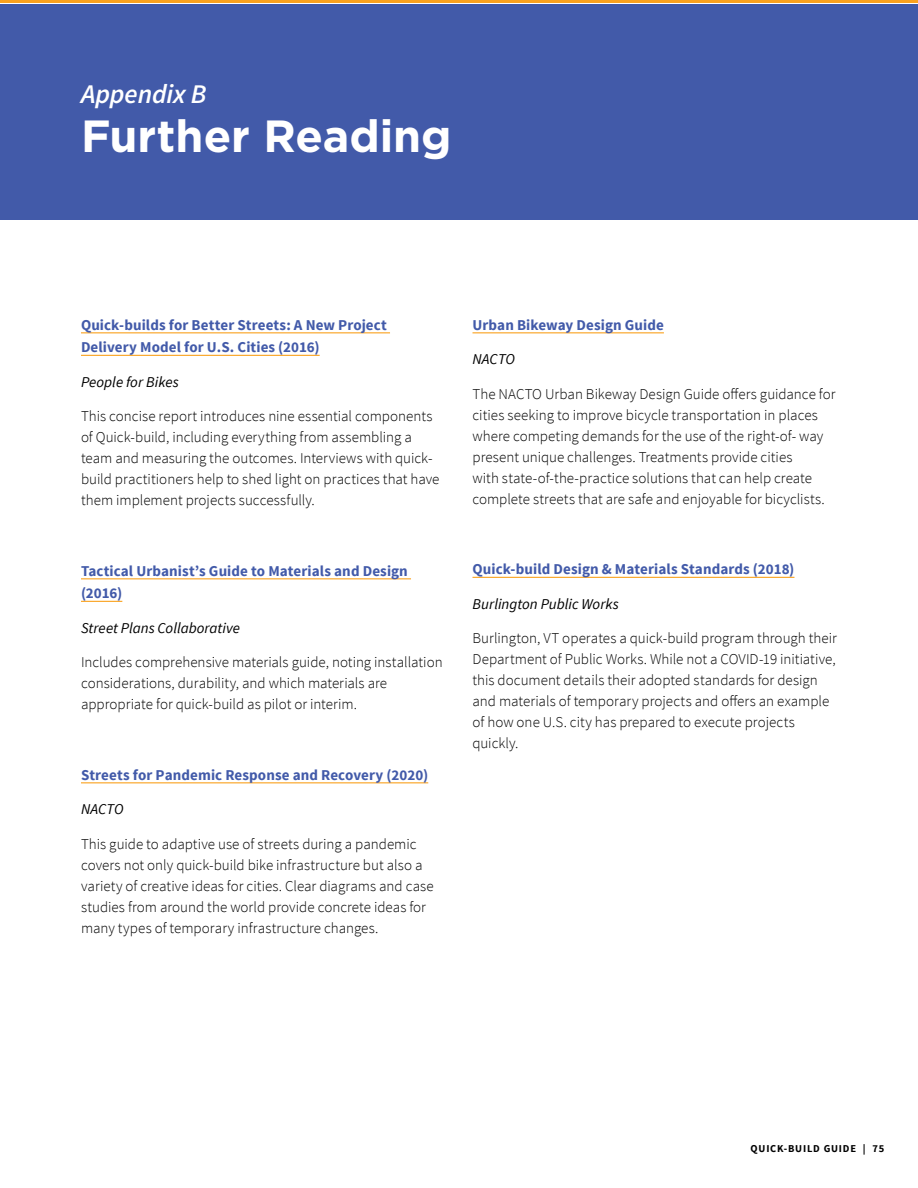
<style>
.page{position:relative;width:918px;height:1188px;background:#fff}
.page>*{position:absolute;margin:0;border:0;box-sizing:border-box;transform-origin:0 0}
.Cover_-_Title{font:700 45px "Gotham";color:#fff}
.Cover_-_Subtitle{font:italic 600 27px "Source Sans Pro";letter-spacing:-.005em;color:#fff}
.Main_-_Body{font:300 15px/21px "Source Sans Pro";color:#000}
.Main_-_Body-2{font:700 15px/22.5px "Source Sans Pro";letter-spacing:.005em;color:#425aa9}
.Main_-_Body-3{font:italic 15px "Source Sans Pro";color:#000}
.t1{font:700 10.5px "Source Sans Pro";letter-spacing:.075em;color:#000}
</style>
<div class="page">
<div style="left:0;top:4px;width:918px;height:216px;background:#425aa9"></div>
<hr style="left:0;top:0;width:918px;height:3px;background:#faa21f">
<hr style="left:81px;top:332px;width:309px;height:1px;background:#faa21f">
<hr style="left:81px;top:355px;width:239px;height:1px;background:#faa21f">
<hr style="left:81px;top:578px;width:330px;height:1px;background:#faa21f">
<hr style="left:81px;top:601px;width:41px;height:1px;background:#faa21f">
<hr style="left:81px;top:782px;width:347px;height:1px;background:#faa21f">
<hr style="left:472px;top:332px;width:192px;height:1px;background:#faa21f">
<hr style="left:472px;top:577px;width:322px;height:1px;background:#faa21f">
<p class="Cover_-_Subtitle" style="left:81px;top:77px;width:127px">Appendix B</p>
<p class="Cover_-_Title" style="left:81px;top:106px;width:372px">Further Reading</p>
<p class="Main_-_Body-2" style="left:81px;top:314px;width:307px">Quick-builds for Better Streets: A New Project<br>Delivery Model for U.S. Cities (2016)</p>
<p class="Main_-_Body-3" style="left:81px;top:373px;width:99px">People for Bikes</p>
<p class="Main_-_Body" style="left:81px;top:406px;width:360px">This concise report introduces nine essential components of Quick-build, including everything from assembling a team and measuring the outcomes. Interviews with quick&shy;build practitioners help to shed light on practices that have them implement projects successfully.</p>
<p class="Main_-_Body-2" style="left:81px;top:560px;width:328px">Tactical Urbanist’s Guide to Materials and Design (2016)</p>
<p class="Main_-_Body-3" style="left:81px;top:619px;width:161px">Street Plans Collaborative</p>
<p class="Main_-_Body" style="left:81px;top:652px;width:363px">Includes comprehensive materials guide, noting installation considerations, durability, and which materials are appropriate for quick-build as pilot or interim.</p>
<p class="Main_-_Body-2" style="left:81px;top:764px;width:349px">Streets for Pandemic Response and Recovery (2020)</p>
<p class="Main_-_Body-3" style="left:81px;top:800px;width:44px">NACTO</p>
<p class="Main_-_Body" style="left:81px;top:833px;width:354px">This guide to adaptive use of streets during a pandemic covers not only quick-build bike infrastructure but also a variety of creative ideas for cities. Clear diagrams and case studies from around the world provide concrete ideas for many types of temporary infrastructure changes.</p>
<p class="Main_-_Body-2" style="left:472px;top:314px;width:193px">Urban Bikeway Design Guide</p>
<p class="Main_-_Body-3" style="left:472px;top:350px;width:44px">NACTO</p>
<p class="Main_-_Body" style="left:472px;top:383px;width:365px">The NACTO Urban Bikeway Design Guide offers guidance for cities seeking to improve bicycle transportation in places where competing demands for the use of the right-of- way present unique challenges. Treatments provide cities<br>with state-of-the-practice solutions that can help create complete streets that are safe and enjoyable for bicyclists.</p>
<p class="Main_-_Body-2" style="left:472px;top:559px;width:323px">Quick-build Design &amp; Materials Standards (2018)</p>
<p class="Main_-_Body-3" style="left:472px;top:595px;width:148px">Burlington Public Works</p>
<p class="Main_-_Body" style="left:472px;top:628px;width:366px">Burlington, VT operates a quick-build program through their Department of Public Works. While not a COVID-19 initiative, this document details their adopted standards for design and materials of temporary projects and offers an example of how one U.S. city has prepared to execute projects quickly.</p>
<p class="t1" style="left:751px;top:1142px;width:135px">QUICK-BUILD GUIDE | 75</p>
</div>
